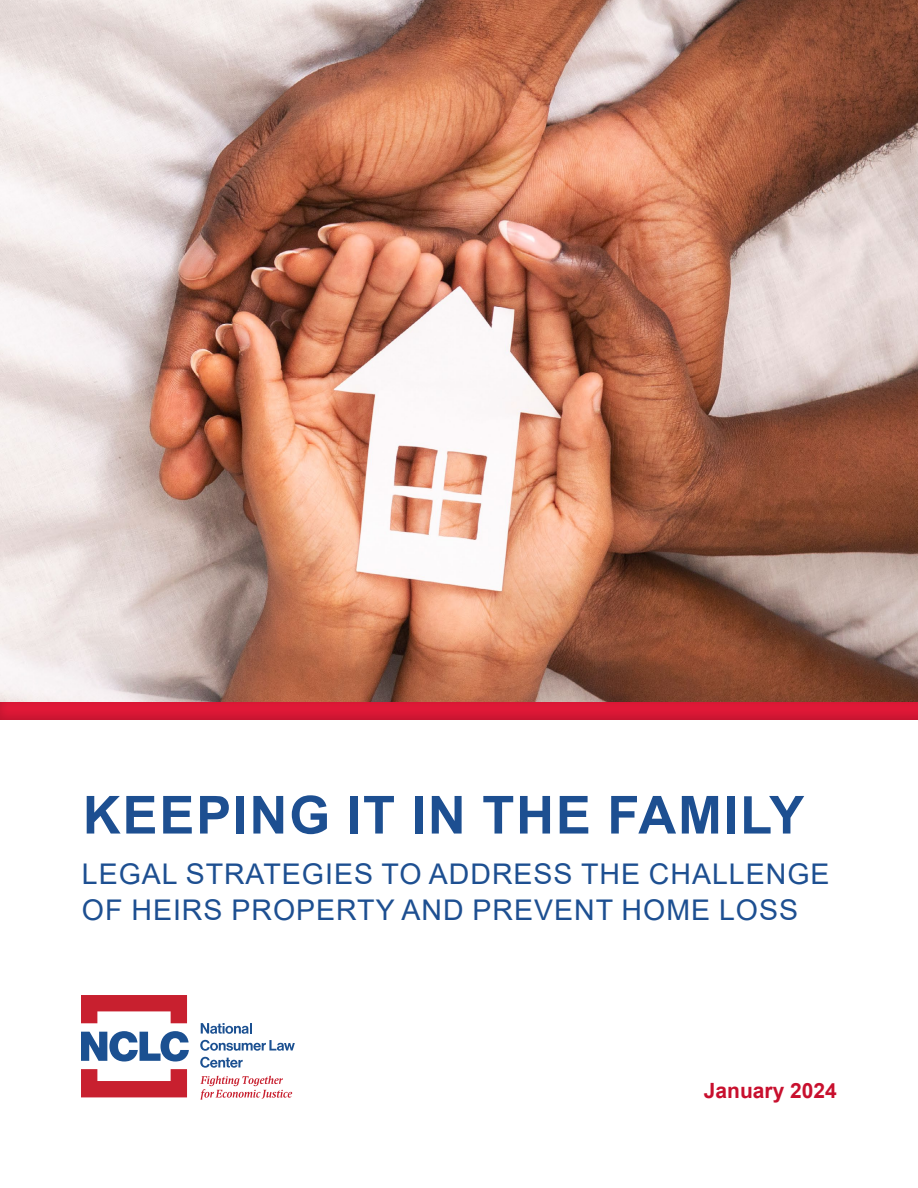
<style>
.page{position:relative;width:918px;height:1188px;background:#fff}
.page>*{position:absolute;margin:0;border:0;box-sizing:border-box;transform-origin:0 0}
.t1{font:700 52.5px "Arial";letter-spacing:.035em;color:#1d4f91}
.t2{font:28.5px/36px "Arial";letter-spacing:.035em;color:#1d4f91}
.t3{font:700 21px "Arial";color:#c8102e}
</style>
<div class="page">
<img style="left:0;top:0;width:918px;height:702px">
<img style="left:0;top:702px;width:918px;height:18px">
<svg style="left:81px;top:995px;width:106px;height:28px"></svg>
<svg style="left:81px;top:1069px;width:106px;height:28px"></svg>
<svg style="left:201px;top:1023px;width:51px;height:11px"></svg>
<svg style="left:200px;top:1040px;width:95px;height:11px"></svg>
<svg style="left:200px;top:1057px;width:43px;height:11px"></svg>
<svg style="left:81px;top:1031px;width:108px;height:31px"></svg>
<svg style="left:201px;top:1076px;width:91px;height:24px"></svg>
<h1 class="t1" style="left:83px;top:778px;width:723px">KEEPING IT IN THE FAMILY</h1>
<p class="t2" style="left:82px;top:855px;width:749px">LEGAL STRATEGIES TO ADDRESS THE CHALLENGE<br>OF HEIRS PROPERTY AND PREVENT HOME LOSS</p>
<p class="t3" style="left:704px;top:1076px;width:135px">January 2024</p>
</div>
